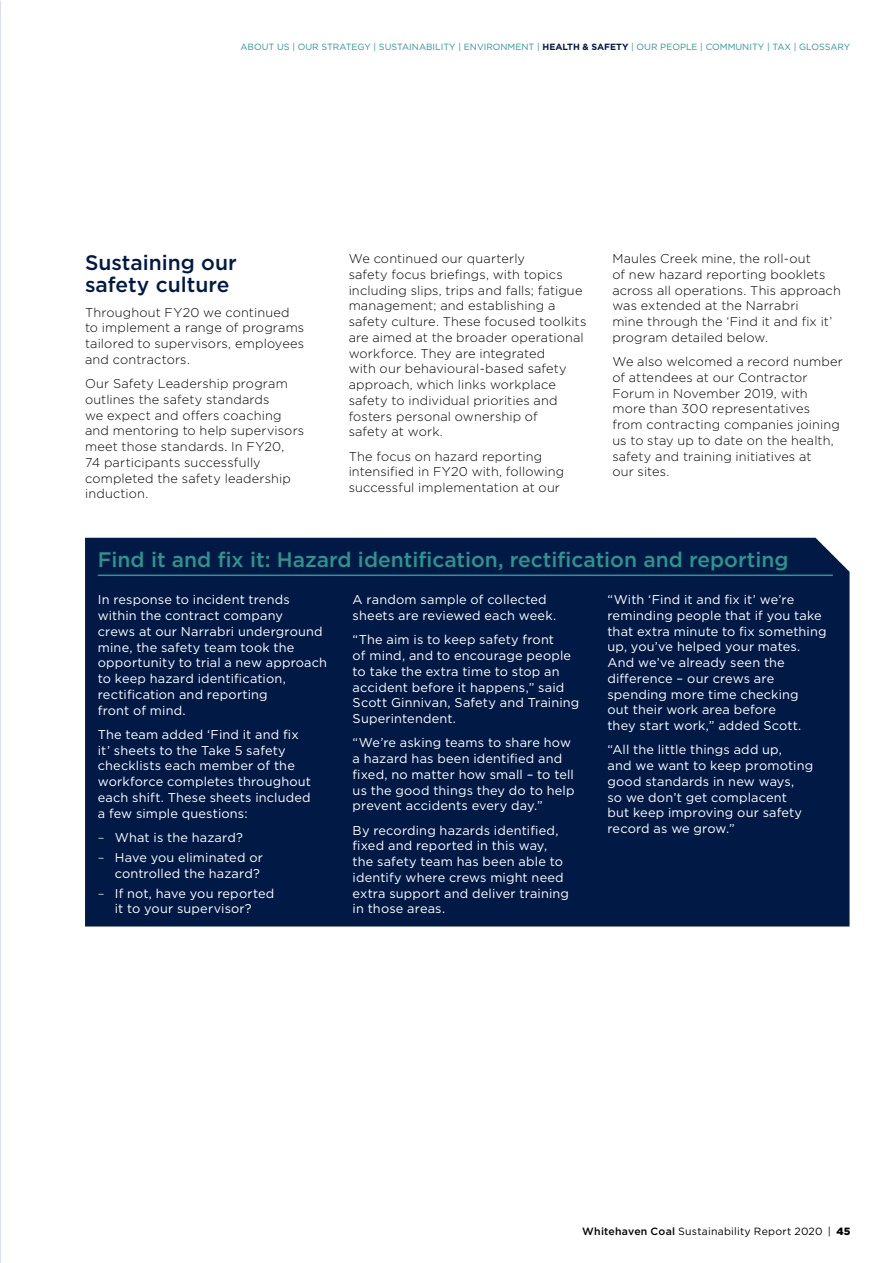
<style>
.page{position:relative;width:893px;height:1263px;background:#fff}
.page>*{position:absolute;margin:0;border:0;box-sizing:border-box;transform-origin:0 0}
.t1{font:500 21px "Gotham";color:#2d9590}
.t2{font:500 21px/22.5px "Gotham";color:#001a45}
.t3{font:12.75px/15.8px "Gotham";letter-spacing:.015em;color:#fff}
.t4{font:300 12.75px/15.8px "Gotham";letter-spacing:.01em;color:#000}
.t5{font:10.5px "Gotham";letter-spacing:.02em;color:#000}
.t6{font:9px "Gotham";color:#2d9590}
.s1{font-weight:700;color:#001a45}
.s2{font-weight:300}
.s3{font-weight:500}
.s4{font-weight:900}
</style>
<div class="page">
<img style="left:0;top:0;width:1px;height:1263px">
<div style="left:85px;top:538px;width:764px;height:388px;background:#001a45"></div>
<hr style="left:98px;top:574px;width:735px;height:2px;background:#2d9590">
<p class="t6" style="left:240px;top:41px;width:611px">ABOUT US | OUR STRATEGY | SUSTAINABILITY | ENVIRONMENT | <span class="s1">HEALTH &amp; SAFETY</span> | OUR PEOPLE | COMMUNITY | TAX | GLOSSARY</p>
<h1 class="t2" style="left:85px;top:251px;width:153px">Sustaining our safety culture</h1>
<p class="t4" style="left:85px;top:304px;width:221px">Throughout FY20 we continued to implement a range of programs tailored to supervisors, employees and contractors.</p>
<p class="t4" style="left:85px;top:375px;width:221px">Our Safety Leadership program outlines the safety standards<br>we expect and offers coaching and mentoring to help supervisors meet those standards. In FY20,<br>74 participants successfully completed the safety leadership induction.</p>
<p class="t4" style="left:349px;top:250px;width:239px">We continued our quarterly<br>safety focus briefings, with topics including slips, trips and falls; fatigue management; and establishing a safety culture. These focused toolkits are aimed at the broader operational workforce. They are integrated<br>with our behavioural-based safety approach, which links workplace safety to individual priorities and fosters personal ownership of<br>safety at work.</p>
<p class="t4" style="left:349px;top:448px;width:217px">The focus on hazard reporting intensified in FY20 with, following successful implementation at our</p>
<p class="t4" style="left:612px;top:250px;width:230px">Maules Creek mine, the roll-out<br>of new hazard reporting booklets across all operations. This approach was extended at the Narrabri<br>mine through the ‘Find it and fix it’ program detailed below.</p>
<p class="t4" style="left:612px;top:353px;width:232px">We also welcomed a record number of attendees at our Contractor<br>Forum in November 2019, with more than 300 representatives from contracting companies joining us to stay up to date on the health, safety and training initiatives at<br>our sites.</p>
<h1 class="t1" style="left:98px;top:546px;width:692px">Find it and fix it: Hazard identification, rectification and reporting</h1>
<p class="t3" style="left:98px;top:592px;width:231px">In response to incident trends within the contract company<br>crews at our Narrabri underground mine, the safety team took the opportunity to trial a new approach to keep hazard identification, rectification and reporting<br>front of mind.</p>
<p class="t3" style="left:98px;top:726px;width:215px">The team added ‘Find it and fix it’ sheets to the Take 5 safety checklists each member of the workforce completes throughout each shift. These sheets included a few simple questions:</p>
<p class="t3" style="left:98px;top:829px;width:147px"><span class="s2">–</span> What is the hazard?</p>
<p class="t3" style="left:98px;top:849px;width:167px;text-align:right"><span class="s2">–</span> Have you eliminated or controlled the hazard?</p>
<p class="t3" style="left:98px;top:885px;width:178px;text-align:center"><span class="s2">–</span> If not, have you reported it to your supervisor?</p>
<p class="t3" style="left:607px;top:591px;width:221px">“With ‘Find it and fix it’ we’re reminding people that if you take that extra minute to fix something up, you’ve helped your mates.<br>And we’ve already seen the difference – our crews are spending more time checking<br>out their work area before<br>they start work,” added Scott.</p>
<p class="t3" style="left:607px;top:742px;width:207px">“All the little things add up,<br>and we want to keep promoting good standards in new ways,<br>so we don’t get complacent<br>but keep improving our safety record as we grow.”</p>
<p class="t3" style="left:353px;top:592px;width:205px">A random sample of collected sheets are reviewed each week.</p>
<p class="t3" style="left:353px;top:632px;width:228px">“The aim is to keep safety front<br>of mind, and to encourage people to take the extra time to stop an accident before it happens,” said<br>Scott Ginnivan, Safety and Training<br>Superintendent.</p>
<p class="t3" style="left:353px;top:735px;width:223px">“We’re asking teams to share how a hazard has been identified and fixed, no matter how small – to tell us the good things they do to help prevent accidents every day.”</p>
<p class="t3" style="left:353px;top:822px;width:218px">By recording hazards identified, fixed and reported in this way, the safety team has been able to identify where crews might need extra support and deliver training in those areas.</p>
<p class="t5" style="left:582px;top:1225px;width:270px"><span class="s3">Whitehaven Coal</span> Sustainability Report 2020 | <span class="s4">45</span></p>
</div>
